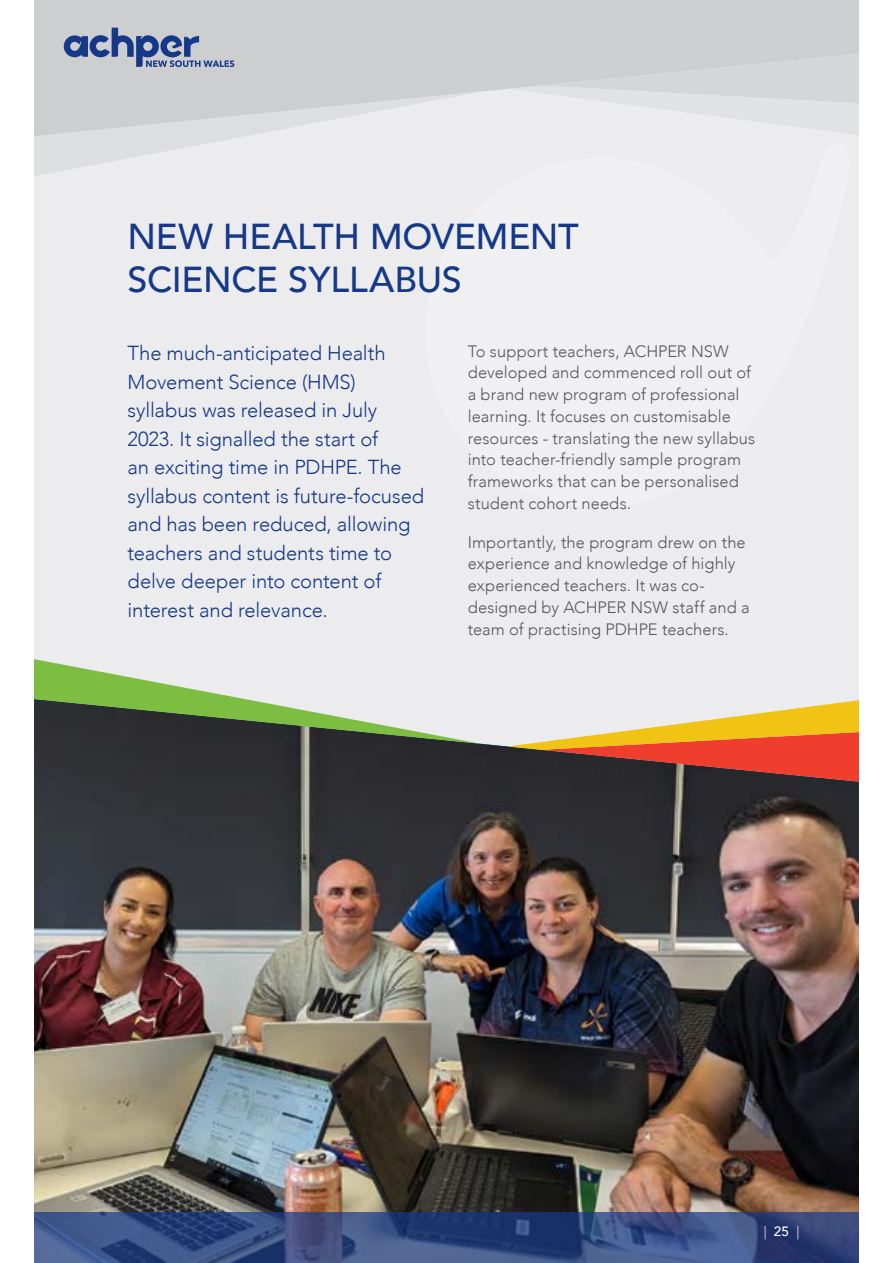
<style>
.page{position:relative;width:893px;height:1263px;background:#fff}
.page>*{position:absolute;margin:0;border:0;box-sizing:border-box;transform-origin:0 0}
.Main_Heading{font:500 36px/43.2px "Avenir";letter-spacing:-.01em;color:#153888}
.Sell_Text{font:300 20.25px/28.5px "Avenir";letter-spacing:-.005em;color:#153888}
.Body_Text{font:300 16.5px/21.8px "Avenir";letter-spacing:.005em;color:#57585a}
.t1{font:300 13.5px "Avenir";color:#fff}
.s1{font-weight:500}
</style>
<div class="page">
<div style="left:34px;top:34px;width:825px;height:1229px;background:#ececee"></div>
<img style="left:34px;top:743px;width:825px;height:470px">
<svg style="left:34px;top:659px;width:447px;height:85px"></svg>
<svg style="left:508px;top:700px;width:351px;height:82px"></svg>
<div style="left:34px;top:0;width:825px;height:92px;background:#cdced0"></div>
<svg style="left:34px;top:92px;width:441px;height:84px"></svg>
<svg style="left:508px;top:54px;width:351px;height:81px"></svg>
<svg style="left:425px;top:141px;width:50px;height:35px"></svg>
<svg style="left:34px;top:1213px;width:825px;height:50px;background:#374c80"></svg>
<svg style="left:64px;top:28px;width:170px;height:39px;background:#909cb8"></svg>
<p class="Main_Heading" style="left:128px;top:213px;width:453px">NEW HEALTH MOVEMENT<br>SCIENCE SYLLABUS</p>
<p class="Sell_Text" style="left:128px;top:339px;width:298px">The much-anticipated Health<br>Movement Science (HMS) syllabus was released in July<br>2023. It signalled the start of<br>an exciting time in PDHPE. The syllabus content is future-focused and has been reduced, allowing teachers and students time to delve deeper into content of interest and relevance.</p>
<p class="Body_Text" style="left:468px;top:340px;width:289px">To support teachers, ACHPER NSW developed and commenced roll out of a brand new program of professional learning. It focuses on customisable resources - translating the new syllabus into teacher-friendly sample program frameworks that can be personalised student cohort needs.</p>
<p class="Body_Text" style="left:468px;top:531px;width:283px">Importantly, the program drew on the experience and knowledge of highly experienced teachers. It was co&shy;designed by ACHPER NSW staff and a team of practising PDHPE teachers.</p>
<p class="t1" style="left:764px;top:1223px;width:37px">| <span class="s1">25</span> |</p>
</div>
